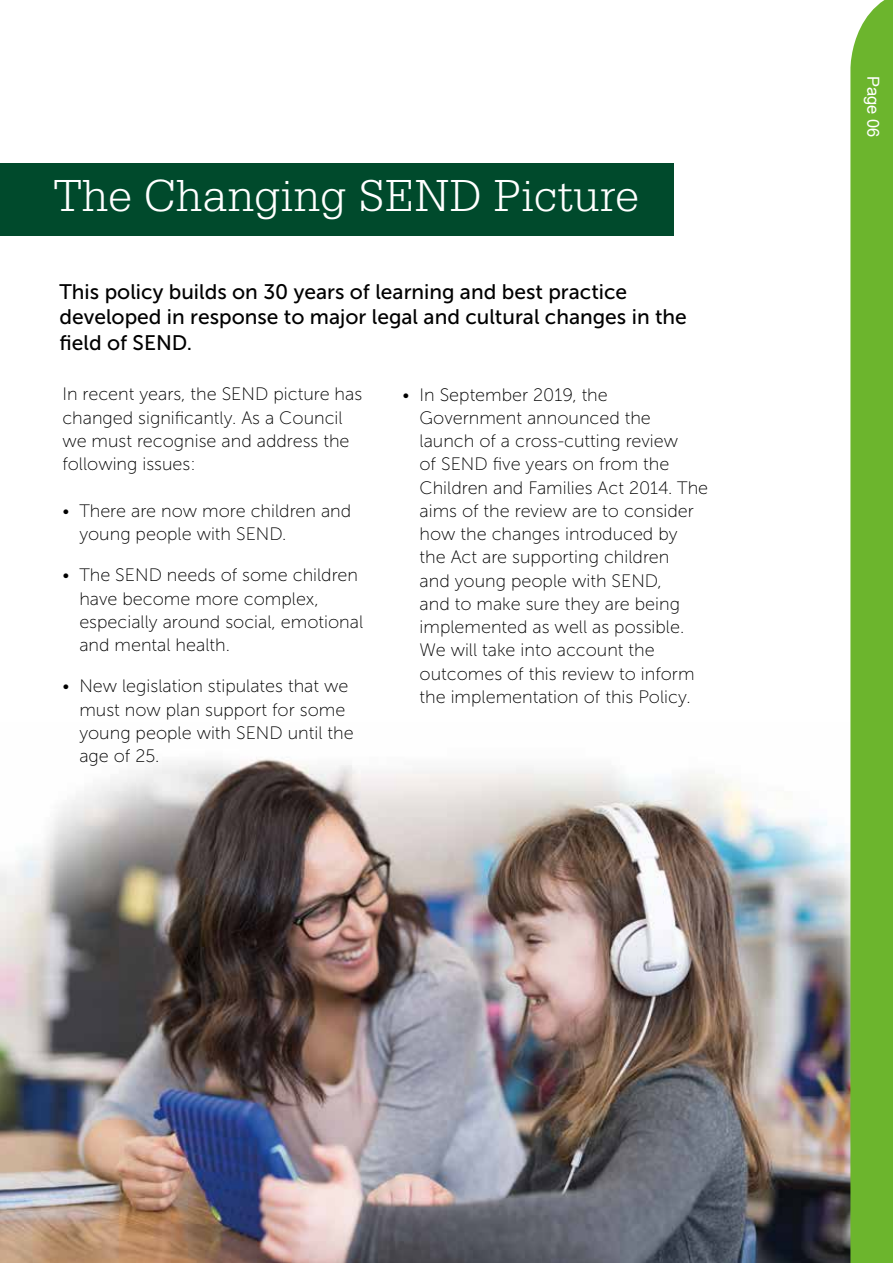
<style>
.page{position:relative;width:893px;height:1263px;background:#fff}
.page>*{position:absolute;margin:0;border:0;box-sizing:border-box;transform-origin:0 0}
.t1{font:300 48px "Serifa BT";color:#fff}
.t2{font:21px/25.5px "Museo Sans 500";color:#000}
.t3{font:18px/23.2px "Museo Sans 100";color:#000}
.t4{font:16.5px "Arial";color:#fff}
</style>
<div class="page">
<img style="left:0;top:758px;width:850px;height:505px">
<div style="left:850px;top:0;width:43px;height:1263px;background:#6cb52d"></div>
<div style="left:0;top:163px;width:673px;height:72px;background:#004a2c"></div>
<h1 class="t1" style="left:54px;top:167px;width:587px">The Changing SEND Picture</h1>
<p class="t2" style="left:60px;top:279px;width:629px">This policy builds on 30 years of learning and best practice developed in response to major legal and cultural changes in the field of SEND.</p>
<p class="t3" style="left:62px;top:383px;width:301px">In recent years, the SEND picture has changed significantly. As a Council we must recognise and address the following issues:</p>
<p class="t3" style="left:79px;top:499px;width:273px;text-indent:-17px">• There are now more children and young people with SEND.</p>
<p class="t3" style="left:79px;top:564px;width:285px;text-indent:-17px">• The SEND needs of some children have become more complex, especially around social, emotional and mental health.</p>
<p class="t3" style="left:79px;top:675px;width:276px;text-indent:-17px">• New legislation stipulates that we must now plan support for some young people with SEND until the age of 25.</p>
<p class="t3" style="left:420px;top:383px;width:290px;text-indent:-17px">• In September 2019, the<br>Government announced the launch of a cross-cutting review<br>of SEND five years on from the<br>Children and Families Act 2014. The aims of the review are to consider how the changes introduced by the Act are supporting children<br>and young people with SEND,<br>and to make sure they are being implemented as well as possible.<br>We will take into account the outcomes of this review to inform the implementation of this Policy.</p>
<p class="t4" style="left:884px;top:76px;width:63px;rotate:90deg">Page 06</p>
</div>
